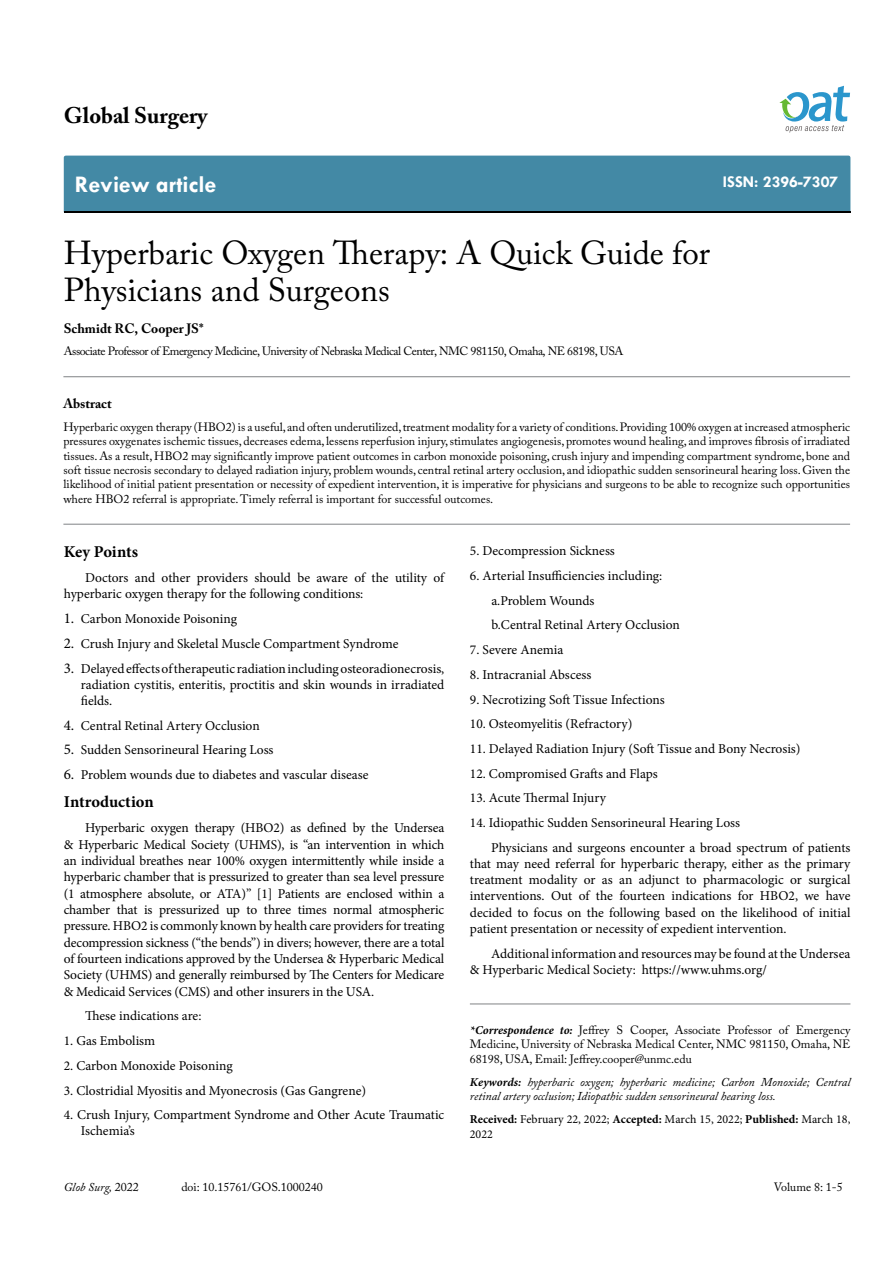
<style>
.page{position:relative;width:893px;height:1263px;background:#fff}
.page>*{position:absolute;margin:0;border:0;box-sizing:border-box;transform-origin:0 0}
.t1{font:33px/37.5px "Adobe Caslon Pro";color:#000}
.t2{font:700 24px "Tw Cen";color:#fff}
.t3{font:700 22.5px "Adobe Caslon Pro";color:#000}
.t4{font:700 16.5px "Minion Pro";letter-spacing:-.005em;color:#000}
.t5{font:700 16.5px "Tw Cen";color:#fff}
.t6{font:13.5px/16.4px "Minion Pro";color:#000}
.t7{font:700 13.5px "Adobe Caslon Pro";color:#000}
.t8{font:12px/14.4px "Adobe Caslon Pro";color:#000;text-align:justify}
.t9{font:italic 12px/14.4px "Adobe Caslon Pro";color:#000}
.t10{font:12px "Adobe Caslon Pro";letter-spacing:-.04em;color:#000}
.t11{font:12px/14.4px "Minion Pro";color:#000}
.s1{font-size:15px}
.s2{font-family:"Minion Pro";font-weight:700;font-style:italic}
.s3{font-family:"Minion Pro";font-weight:700}
.s4{font-weight:700}
.s5{font-style:normal}
</style>
<div class="page">
<div style="left:64px;top:156px;width:786px;height:56px;background:#4389a5"></div>
<svg style="left:779px;top:86px;width:71px;height:47px"></svg>
<hr style="left:63px;top:376px;width:787px;height:1px;background:#808285">
<hr style="left:63px;top:524px;width:787px;height:1px;background:#808285">
<hr style="left:470px;top:1004px;width:380px;height:1px;background:#808285">
<h3 class="t3" style="left:64px;top:102px;width:145px">Global Surgery</h3>
<h2 class="t2" style="left:75px;top:170px;width:143px">Review article</h2>
<p class="t5" style="left:723px;top:172px;width:117px">ISSN: 2396-7307</p>
<h1 class="t1" style="left:64px;top:234px;width:648px">Hyperbaric Oxygen Therapy: A Quick Guide for<br>Physicians and Surgeons</h1>
<p class="t7" style="left:64px;top:321px;width:141px">Schmidt RC, Cooper JS*</p>
<p class="t10" style="left:64px;top:344px;width:561px">Associate Professor of Emergency Medicine, University of Nebraska Medical Center, NMC 981150, Omaha, NE 68198, USA</p>
<p class="t7" style="left:63px;top:395px;width:50px">Abstract</p>
<p class="t8" style="left:63px;top:419px;width:788px">Hyperbaric oxygen therapy (HBO2) is a useful, and often underutilized, treatment modality for a variety of conditions. Providing 100% oxygen at increased atmospheric pressures oxygenates ischemic tissues, decreases edema, lessens reperfusion injury, stimulates angiogenesis, promotes wound healing, and improves fibrosis of irradiated tissues. As a result, HBO2 may significantly improve patient outcomes in carbon monoxide poisoning, crush injury and impending compartment syndrome, bone and soft tissue necrosis secondary to delayed radiation injury, problem wounds, central retinal artery occlusion, and idiopathic sudden sensorineural hearing loss. Given the likelihood of initial patient presentation or necessity of expedient intervention, it is imperative for physicians and surgeons to be able to recognize such opportunities where HBO2 referral is appropriate. Timely referral is important for successful outcomes.</p>
<p class="t4" style="left:64px;top:541px;width:76px">Key Points</p>
<p class="t6" style="left:64px;top:570px;width:382px;text-indent:21px">Doctors and other providers should be aware of the utility of hyperbaric oxygen therapy for the following conditions:</p>
<p class="t6" style="left:64px;top:611px;width:175px"><span class="s1">1.</span> Carbon Monoxide Poisoning</p>
<p class="t6" style="left:64px;top:635px;width:336px"><span class="s1">2.</span> Crush Injury and Skeletal Muscle Compartment Syndrome</p>
<p class="t6" style="left:81px;top:660px;width:365px;text-align:justify;text-indent:-17px"><span class="s1">3.</span> Delayed effects of therapeutic radiation including osteoradionecrosis, radiation cystitis, enteritis, proctitis and skin wounds in irradiated fields.</p>
<p class="t6" style="left:64px;top:717px;width:197px"><span class="s1">4.</span> Central Retinal Artery Occlusion</p>
<p class="t6" style="left:64px;top:742px;width:211px"><span class="s1">5.</span> Sudden Sensorineural Hearing Loss</p>
<p class="t6" style="left:64px;top:767px;width:306px"><span class="s1">6.</span> Problem wounds due to diabetes and vascular disease</p>
<p class="t4" style="left:64px;top:790px;width:91px">Introduction</p>
<p class="t6" style="left:64px;top:820px;width:382px;text-align:justify;text-indent:21px">Hyperbaric oxygen therapy (HBO2) as defined by the Undersea &amp; Hyperbaric Medical Society (UHMS), is “an intervention in which an individual breathes near 100% oxygen intermittently while inside a hyperbaric chamber that is pressurized to greater than sea level pressure (1 atmosphere absolute, or ATA)” [1] Patients are enclosed within a chamber that is pressurized up to three times normal atmospheric pressure. HBO2 is commonly known by health care providers for treating decompression sickness (“the bends”) in divers; however, there are a total of fourteen indications approved by the Undersea &amp; Hyperbaric Medical Society (UHMS) and generally reimbursed by The Centers for Medicare &amp; Medicaid Services (CMS) and other insurers in the USA.</p>
<p class="t6" style="left:85px;top:1008px;width:118px">These indications are:</p>
<p class="t6" style="left:64px;top:1033px;width:93px">1. Gas Embolism</p>
<p class="t6" style="left:64px;top:1057px;width:170px">2. Carbon Monoxide Poisoning</p>
<p class="t6" style="left:64px;top:1082px;width:304px">3. Clostridial Myositis and Myonecrosis (Gas Gangrene)</p>
<p class="t6" style="left:81px;top:1107px;width:365px;text-indent:-17px">4. Crush Injury, Compartment Syndrome and Other Acute Traumatic<br>Ischemia’s</p>
<p class="t6" style="left:470px;top:543px;width:147px">5. Decompression Sickness</p>
<p class="t6" style="left:491px;top:563px;width:190px;line-height:24.8px;text-indent:-21px">6. Arterial Insufficiencies including: a.Problem Wounds<br>b.Central Retinal Artery Occlusion</p>
<p class="t6" style="left:470px;top:642px;width:95px">7. Severe Anemia</p>
<p class="t6" style="left:470px;top:666px;width:123px">8. Intracranial Abscess</p>
<p class="t6" style="left:470px;top:691px;width:196px">9. Necrotizing Soft Tissue Infections</p>
<p class="t6" style="left:470px;top:716px;width:164px">10. Osteomyelitis (Refractory)</p>
<p class="t6" style="left:470px;top:740px;width:332px">11. Delayed Radiation Injury (Soft Tissue and Bony Necrosis)</p>
<p class="t6" style="left:470px;top:765px;width:189px">12. Compromised Grafts and Flaps</p>
<p class="t6" style="left:470px;top:790px;width:138px">13. Acute Thermal Injury</p>
<p class="t6" style="left:491px;top:810px;width:361px;line-height:24.8px;text-indent:-21px">14. Idiopathic Sudden Sensorineural Hearing Loss<br>Physicians and surgeons encounter a broad spectrum of patients</p>
<p class="t6" style="left:470px;top:856px;width:382px;text-align:justify">that may need referral for hyperbaric therapy, either as the primary treatment modality or as an adjunct to pharmacologic or surgical interventions. Out of the fourteen indications for HBO2, we have decided to focus on the following based on the likelihood of initial patient presentation or necessity of expedient intervention.</p>
<p class="t6" style="left:470px;top:945px;width:382px;text-indent:21px">Additional information and resources may be found at the Undersea &amp; Hyperbaric Medical Society: https://www.uhms.org/</p>
<p class="t8" style="left:470px;top:1023px;width:382px"><span class="s2">*Correspondence to:</span> Jeffrey S Cooper, Associate Professor of Emergency Medicine, University of Nebraska Medical Center, NMC 981150, Omaha, NE 68198, USA, Email: Jeffrey.cooper@unmc.edu</p>
<p class="t9" style="left:470px;top:1074px;width:382px"><span class="s3">Keywords:</span> hyperbaric oxygen; hyperbaric medicine; Carbon Monoxide; Central retinal artery occlusion; Idiopathic sudden sensorineural hearing loss.</p>
<p class="t11" style="left:470px;top:1112px;width:382px"><span class="s4">Received:</span> February 22, 2022; <span class="s4">Accepted:</span> March 15, 2022; <span class="s4">Published:</span> March 18,<br>2022</p>
<p class="t9" style="left:64px;top:1180px;width:76px">Glob Surg, <span class="s5">2022</span></p>
<p class="t8" style="left:181px;top:1180px;width:143px">doi: 10.15761/GOS.1000240</p>
<p class="t8" style="left:774px;top:1180px;width:71px">Volume 8: 1-5</p>
</div>
